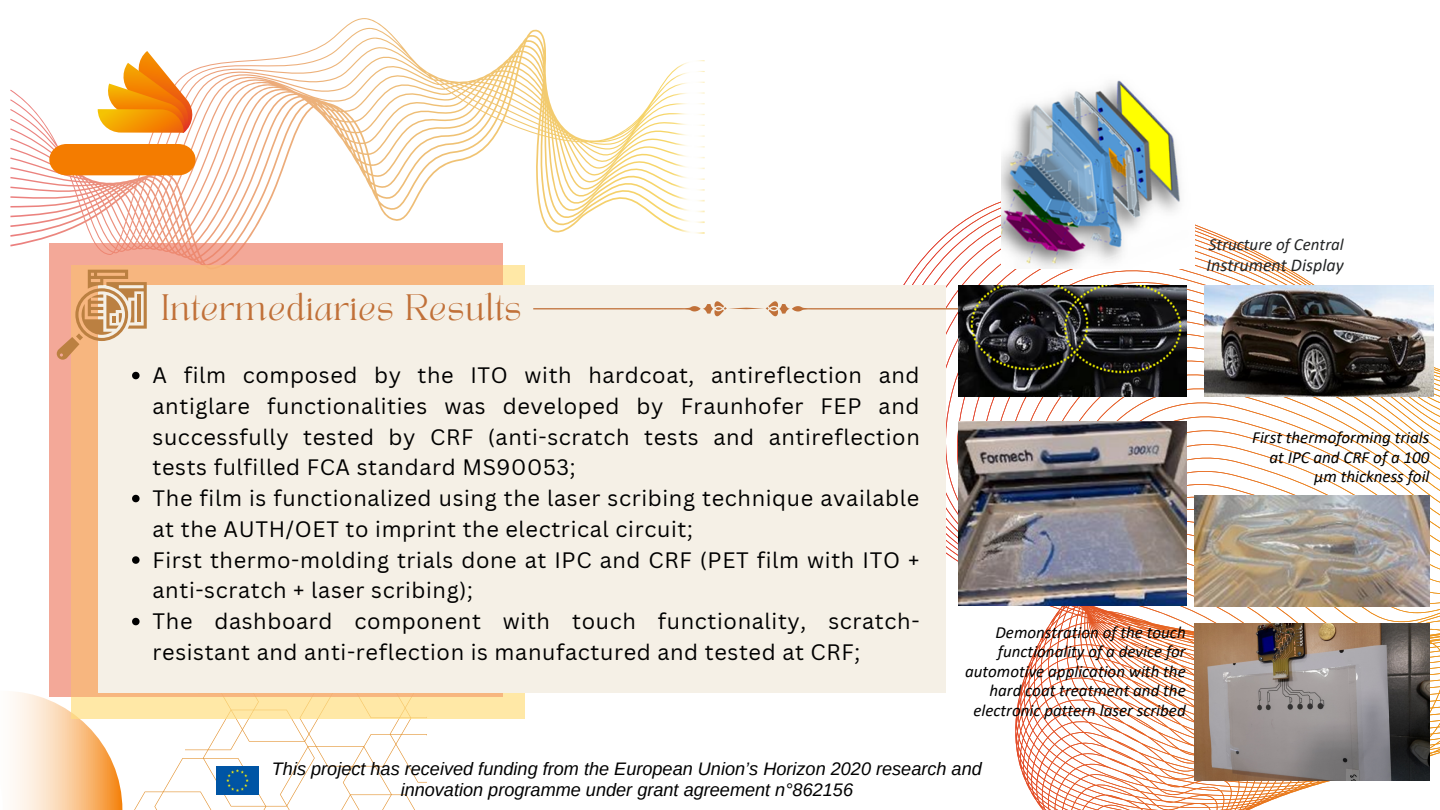
<style>
.page{position:relative;width:1440px;height:810px;background:#fff}
.page>*{position:absolute;margin:0;border:0;box-sizing:border-box;transform-origin:0 0}
.t1{font:25.7px "TANAEGEAN";letter-spacing:.03em;color:#c17139}
.t2{font:21.8px/30.8px "Canva Sans";letter-spacing:.03em;color:#000}
.t3{font:italic 18.1px/21px "Arimo";color:#000;text-align:center}
.t4{font:italic 18px "Calibri";color:#232526}
.t5{font:italic 17px/19.5px "Calibri";color:#000;text-align:right}
.t6{font:italic 17px "Calibri";color:#232526}
</style>
<div class="page">
<svg style="left:864px;top:201px;width:576px;height:609px"></svg>
<svg style="left:10px;top:18px;width:660px;height:229px"></svg>
<div style="left:49px;top:144px;width:147px;height:31px;background:#f47c00"></div>
<svg style="left:98px;top:51px;width:97px;height:82px"></svg>
<svg style="left:13px;top:692px;width:414px;height:118px"></svg>
<img style="left:216px;top:767px;width:42px;height:27px">
<div style="left:49px;top:243px;width:454px;height:453px;background:#f3a898"></div>
<div style="left:72px;top:265px;width:453px;height:454px;background:#ffde80;opacity:.7"></div>
<div style="left:72px;top:265px;width:431px;height:431px;background:#f7b67f"></div>
<div style="left:98px;top:285px;width:848px;height:407px;background:#f5f0e6"></div>
<svg style="left:533px;top:301px;width:426px;height:15px;background:#eedfd0"></svg>
<svg style="left:57px;top:270px;width:90px;height:90px"></svg>
<img style="left:1001px;top:80px;width:194px;height:188px">
<img style="left:670px;top:60px;width:35px;height:174px">
<img style="left:959px;top:285px;width:227px;height:111px">
<img style="left:1204px;top:285px;width:230px;height:111px">
<img style="left:959px;top:422px;width:227px;height:184px">
<img style="left:1195px;top:495px;width:235px;height:111px">
<img style="left:1195px;top:623px;width:235px;height:158px">
<svg style="left:132px;top:372px;width:8px;height:7px"></svg>
<svg style="left:132px;top:495px;width:8px;height:7px"></svg>
<svg style="left:132px;top:556px;width:8px;height:8px"></svg>
<svg style="left:132px;top:618px;width:8px;height:7px"></svg>
<p class="t1" style="left:161px;top:293px;width:362px">Intermediaries Results</p>
<p class="t2" style="left:153px;top:359px;width:769px;text-align:justify">A film composed by the ITO with hardcoat, antireflection and antiglare functionalities was developed by Fraunhofer FEP and successfully tested by CRF (anti-scratch tests and antireflection tests fulfilled FCA standard MS90053;</p>
<p class="t2" style="left:153px;top:482px;width:768px">The film is functionalized using the laser scribing technique available at the AUTH/OET to imprint the electrical circuit;</p>
<p class="t2" style="left:153px;top:544px;width:768px">First thermo-molding trials done at IPC and CRF (PET film with ITO + anti-scratch + laser scribing);</p>
<p class="t2" style="left:153px;top:605px;width:769px">The dashboard component with touch functionality, scratch&shy;resistant and anti-reflection is manufactured and tested at CRF;</p>
<p class="t5" style="left:965px;top:624px;width:222px">Demonstration of the touch functionality of a device for automotive application with the hard coat treatment and the electronic pattern laser scribed</p>
<p class="t3" style="left:272px;top:759px;width:711px">This project has received funding from the European Union’s Horizon 2020 research and innovation programme under grant agreement n°862156</p>
<p class="t6" style="left:1209px;top:237px;width:136px">Structure of Central</p>
<p class="t4" style="left:1207px;top:258px;width:139px">Instrument Display</p>
<p class="t5" style="left:1252px;top:429px;width:179px">First thermoforming trials at IPC and CRF of a 100 µm thickness foil</p>
</div>
